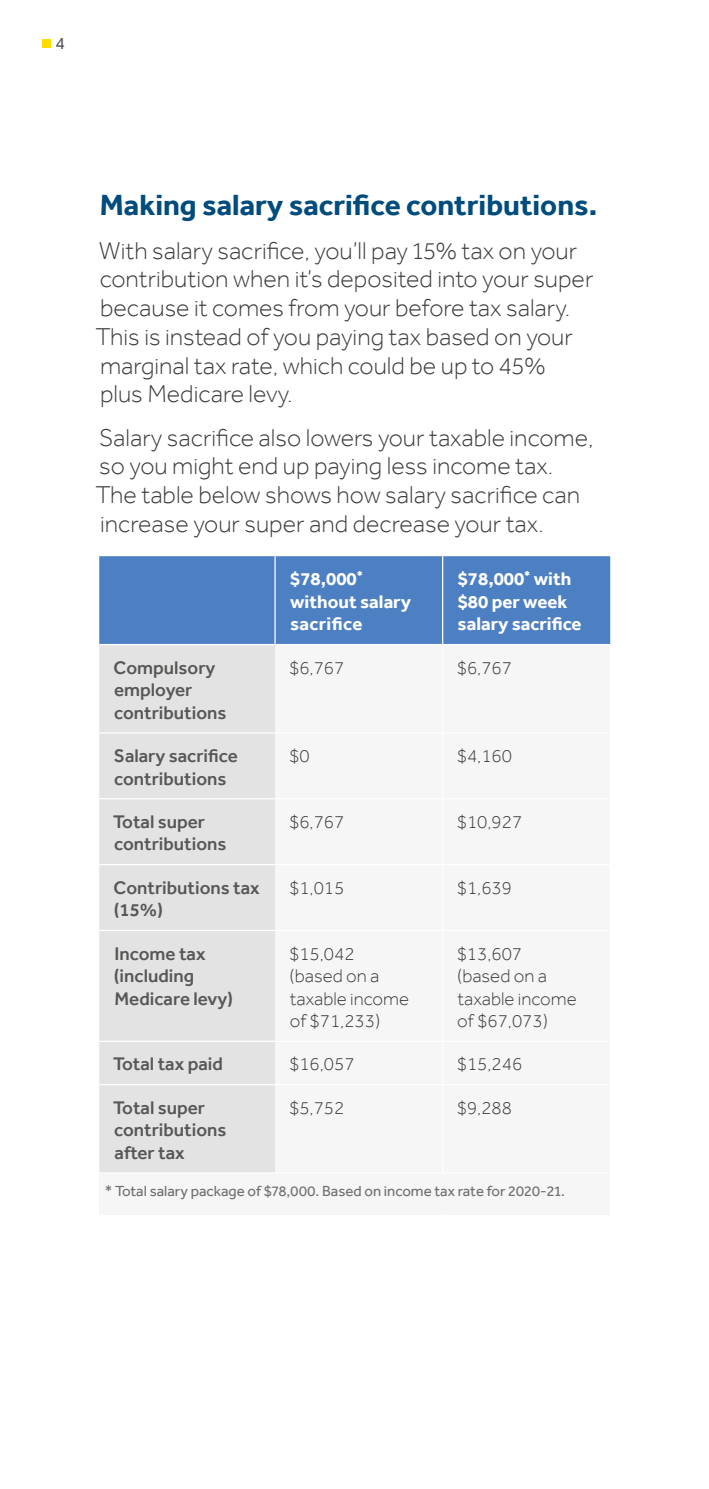
<style>
.page{position:relative;width:709px;height:1489px;background:#fff}
.page>*{position:absolute;margin:0;border:0;box-sizing:border-box;transform-origin:0 0}
.t1{font:700 30px "Effra";color:#004c7d}
.t2{font:300 25px/28.8px "Effra";color:#3c3c3b}
.t3{font:500 18.75px/22.5px "Effra";color:#575756}
.t4{font:300 18.75px/22.5px "Effra";color:#3c3c3b}
.t5{font:700 18.75px/22.5px "Effra";color:#fff}
.t6{font:17.5px "Effra";color:#575756}
.t7{font:15px "Effra";color:#706f6f}
</style>
<div class="page">
<div style="left:43px;top:39px;width:8px;height:9px;background:#fd0"></div>
<div style="left:99px;top:556px;width:511px;height:88px;background:#4d80c2"></div>
<div style="left:99px;top:645px;width:176px;height:527px;background:#e3e3e3"></div>
<div style="left:99px;top:1172px;width:511px;height:43px;background:#f6f6f6"></div>
<hr style="left:99px;top:732px;width:176px;height:1px;background:#fff">
<hr style="left:99px;top:798px;width:176px;height:1px;background:#fff">
<hr style="left:99px;top:864px;width:176px;height:1px;background:#fff">
<hr style="left:99px;top:929px;width:176px;height:2px;background:#fff">
<hr style="left:99px;top:1040px;width:176px;height:1px;background:#fff">
<hr style="left:99px;top:1083px;width:176px;height:2px;background:#fff">
<hr style="left:609px;top:1173px;width:2px;height:41px;background:#fff">
<hr style="left:99px;top:1214px;width:176px;height:2px;background:#fff">
<hr style="left:275px;top:1214px;width:167px;height:2px;background:#fff">
<hr style="left:442px;top:1214px;width:169px;height:2px;background:#fff">
<hr style="left:99px;top:1172px;width:176px;height:1px;background:#fff">
<hr style="left:274px;top:556px;width:2px;height:88px;background:#fff">
<hr style="left:442px;top:556px;width:1px;height:88px;background:#fff">
<hr style="left:275px;top:1172px;width:167px;height:1px;background:#fff">
<hr style="left:442px;top:1172px;width:169px;height:1px;background:#fff">
<p class="t6" style="left:55px;top:33px;width:11px">4</p>
<p class="t1" style="left:100px;top:187px;width:499px">Making salary sacrifice contributions.</p>
<p class="t2" style="left:95px;top:236px;width:499px">With salary sacrifice, you’ll pay 15% tax on your contribution when it’s deposited into your super because it comes from your before tax salary.<br>This is instead of you paying tax based on your marginal tax rate, which could be up to 45%<br>plus Medicare levy.</p>
<p class="t2" style="left:95px;top:422px;width:499px">Salary sacrifice also lowers your taxable income, so you might end up paying less income tax.<br>The table below shows how salary sacrifice can increase your super and decrease your tax.</p>
<p class="t5" style="left:290px;top:567px;width:122px">$78,000<sup>* </sup>without salary sacrifice</p>
<p class="t5" style="left:457px;top:567px;width:125px">$78,000<sup>*</sup> with $80 per week salary sacrifice</p>
<p class="t3" style="left:114px;top:656px;width:114px">Compulsory employer contributions</p>
<p class="t4" style="left:289px;top:656px;width:57px">$6,767</p>
<p class="t4" style="left:457px;top:656px;width:57px">$6,767</p>
<p class="t3" style="left:114px;top:744px;width:125px">Salary sacrifice contributions</p>
<p class="t4" style="left:289px;top:744px;width:22px">$0</p>
<p class="t4" style="left:457px;top:744px;width:57px">$4,160</p>
<p class="t3" style="left:113px;top:810px;width:115px">Total super contributions</p>
<p class="t4" style="left:289px;top:810px;width:57px">$6,767</p>
<p class="t4" style="left:457px;top:810px;width:67px">$10,927</p>
<p class="t3" style="left:114px;top:876px;width:147px">Contributions tax (15%)</p>
<p class="t4" style="left:289px;top:876px;width:57px">$1,015</p>
<p class="t4" style="left:457px;top:876px;width:57px">$1,639</p>
<p class="t3" style="left:114px;top:941px;width:120px">Income tax (including<br>Medicare levy)</p>
<p class="t4" style="left:289px;top:942px;width:121px">$15,042 (based on a taxable income of $71,233)</p>
<p class="t4" style="left:457px;top:942px;width:121px">$13,607 (based on a taxable income of $67,073)</p>
<p class="t3" style="left:113px;top:1052px;width:111px">Total tax paid</p>
<p class="t4" style="left:289px;top:1052px;width:67px">$16,057</p>
<p class="t4" style="left:457px;top:1052px;width:67px">$15,246</p>
<p class="t3" style="left:113px;top:1096px;width:115px">Total super contributions after tax</p>
<p class="t4" style="left:289px;top:1096px;width:57px">$5,752</p>
<p class="t4" style="left:457px;top:1096px;width:57px">$9,288</p>
<p class="t7" style="left:105px;top:1181px;width:461px">* Total salary package of $78,000. Based on income tax rate for 2020-21.</p>
</div>
